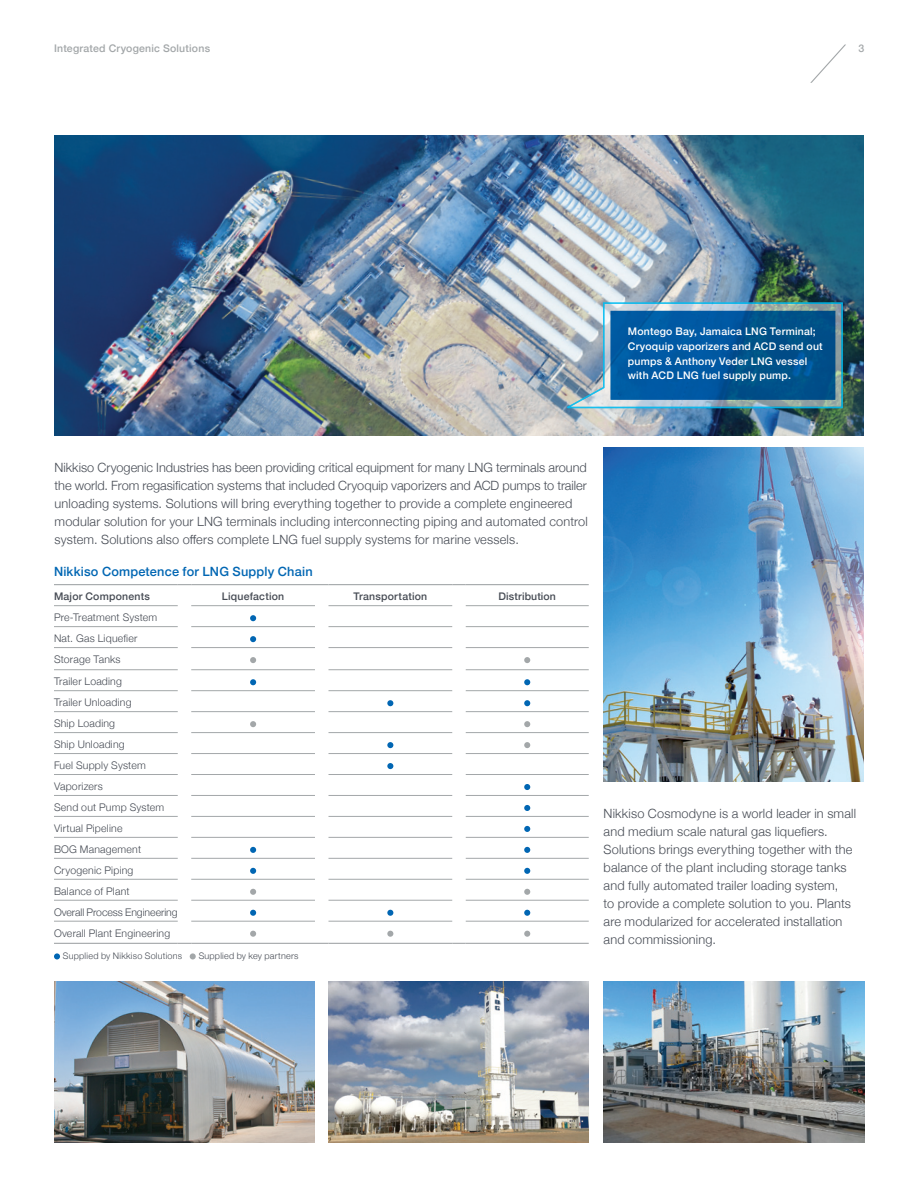
<style>
.page{position:relative;width:918px;height:1188px;background:#fff}
.page>*{position:absolute;margin:0;border:0;box-sizing:border-box;transform-origin:0 0}
.t1{font:300 12.75px/18px "Helvetica Neue";letter-spacing:.01em;color:#464b54}
.t2{font:500 12.75px "Helvetica Neue";letter-spacing:.015em;color:#0166b3}
.t3{font:300 10.5px/21px "Helvetica Neue";letter-spacing:.02em;color:#464b54}
.t4{font:500 10.5px/14.7px "Helvetica Neue";letter-spacing:.02em;color:#fff}
.t5{font:500 10.5px "Helvetica Neue";letter-spacing:.02em;color:#464b54}
.t6{font:500 10.5px "Helvetica Neue";letter-spacing:.02em;color:#a3a7a9}
.t7{font:300 9px "Helvetica Neue";letter-spacing:.025em;color:#464b54}
</style>
<div class="page">
<img style="left:54px;top:135px;width:810px;height:300px">
<img style="left:55px;top:982px;width:260px;height:161px">
<img style="left:604px;top:982px;width:261px;height:161px">
<img style="left:328px;top:982px;width:261px;height:161px">
<img style="left:604px;top:447px;width:260px;height:335px">
<hr style="left:54px;top:584px;width:124px;height:1px;background:#a3a7a9">
<svg style="left:178px;top:584px;width:13px;height:1px"></svg>
<hr style="left:191px;top:584px;width:124px;height:1px;background:#a3a7a9">
<svg style="left:315px;top:584px;width:13px;height:1px"></svg>
<hr style="left:328px;top:584px;width:124px;height:1px;background:#a3a7a9">
<svg style="left:452px;top:584px;width:14px;height:1px"></svg>
<hr style="left:466px;top:584px;width:123px;height:1px;background:#a3a7a9">
<hr style="left:54px;top:943px;width:124px;height:1px;background:#a3a7a9">
<svg style="left:178px;top:943px;width:13px;height:1px"></svg>
<hr style="left:191px;top:943px;width:124px;height:1px;background:#a3a7a9">
<svg style="left:315px;top:943px;width:13px;height:1px"></svg>
<hr style="left:328px;top:943px;width:124px;height:1px;background:#a3a7a9">
<svg style="left:452px;top:943px;width:14px;height:1px"></svg>
<hr style="left:466px;top:943px;width:123px;height:1px;background:#a3a7a9">
<hr style="left:54px;top:626px;width:124px;height:1px;background:#a3a7a9">
<hr style="left:191px;top:626px;width:124px;height:1px;background:#a3a7a9">
<hr style="left:328px;top:626px;width:124px;height:1px;background:#a3a7a9">
<hr style="left:466px;top:626px;width:123px;height:1px;background:#a3a7a9">
<hr style="left:54px;top:647px;width:124px;height:1px;background:#a3a7a9">
<hr style="left:191px;top:647px;width:124px;height:1px;background:#a3a7a9">
<hr style="left:328px;top:647px;width:124px;height:1px;background:#a3a7a9">
<hr style="left:466px;top:647px;width:123px;height:1px;background:#a3a7a9">
<hr style="left:54px;top:669px;width:124px;height:1px;background:#a3a7a9">
<hr style="left:191px;top:669px;width:124px;height:1px;background:#a3a7a9">
<hr style="left:328px;top:669px;width:124px;height:1px;background:#a3a7a9">
<hr style="left:466px;top:669px;width:123px;height:1px;background:#a3a7a9">
<hr style="left:54px;top:690px;width:124px;height:1px;background:#a3a7a9">
<hr style="left:191px;top:690px;width:124px;height:1px;background:#a3a7a9">
<hr style="left:328px;top:690px;width:124px;height:1px;background:#a3a7a9">
<hr style="left:466px;top:690px;width:123px;height:1px;background:#a3a7a9">
<hr style="left:54px;top:711px;width:124px;height:1px;background:#a3a7a9">
<hr style="left:191px;top:711px;width:124px;height:1px;background:#a3a7a9">
<hr style="left:328px;top:711px;width:124px;height:1px;background:#a3a7a9">
<hr style="left:466px;top:711px;width:123px;height:1px;background:#a3a7a9">
<hr style="left:54px;top:732px;width:124px;height:1px;background:#a3a7a9">
<hr style="left:191px;top:732px;width:124px;height:1px;background:#a3a7a9">
<hr style="left:328px;top:732px;width:124px;height:1px;background:#a3a7a9">
<hr style="left:466px;top:732px;width:123px;height:1px;background:#a3a7a9">
<hr style="left:54px;top:753px;width:124px;height:1px;background:#a3a7a9">
<hr style="left:191px;top:753px;width:124px;height:1px;background:#a3a7a9">
<hr style="left:328px;top:753px;width:124px;height:1px;background:#a3a7a9">
<hr style="left:466px;top:753px;width:123px;height:1px;background:#a3a7a9">
<hr style="left:54px;top:774px;width:124px;height:1px;background:#a3a7a9">
<hr style="left:191px;top:774px;width:124px;height:1px;background:#a3a7a9">
<hr style="left:328px;top:774px;width:124px;height:1px;background:#a3a7a9">
<hr style="left:466px;top:774px;width:123px;height:1px;background:#a3a7a9">
<hr style="left:54px;top:795px;width:124px;height:1px;background:#a3a7a9">
<hr style="left:191px;top:795px;width:124px;height:1px;background:#a3a7a9">
<hr style="left:328px;top:795px;width:124px;height:1px;background:#a3a7a9">
<hr style="left:466px;top:795px;width:123px;height:1px;background:#a3a7a9">
<hr style="left:54px;top:816px;width:124px;height:1px;background:#a3a7a9">
<hr style="left:191px;top:816px;width:124px;height:1px;background:#a3a7a9">
<hr style="left:328px;top:816px;width:124px;height:1px;background:#a3a7a9">
<hr style="left:466px;top:816px;width:123px;height:1px;background:#a3a7a9">
<hr style="left:54px;top:837px;width:124px;height:1px;background:#a3a7a9">
<hr style="left:191px;top:837px;width:124px;height:1px;background:#a3a7a9">
<hr style="left:328px;top:837px;width:124px;height:1px;background:#a3a7a9">
<hr style="left:466px;top:837px;width:123px;height:1px;background:#a3a7a9">
<hr style="left:54px;top:858px;width:124px;height:1px;background:#a3a7a9">
<hr style="left:191px;top:858px;width:124px;height:1px;background:#a3a7a9">
<hr style="left:328px;top:858px;width:124px;height:1px;background:#a3a7a9">
<hr style="left:466px;top:858px;width:123px;height:1px;background:#a3a7a9">
<hr style="left:54px;top:879px;width:124px;height:1px;background:#a3a7a9">
<hr style="left:191px;top:879px;width:124px;height:1px;background:#a3a7a9">
<hr style="left:328px;top:879px;width:124px;height:1px;background:#a3a7a9">
<hr style="left:466px;top:879px;width:123px;height:1px;background:#a3a7a9">
<hr style="left:54px;top:900px;width:124px;height:1px;background:#a3a7a9">
<hr style="left:191px;top:900px;width:124px;height:1px;background:#a3a7a9">
<hr style="left:328px;top:900px;width:124px;height:1px;background:#a3a7a9">
<hr style="left:466px;top:900px;width:123px;height:1px;background:#a3a7a9">
<hr style="left:54px;top:921px;width:124px;height:1px;background:#a3a7a9">
<hr style="left:191px;top:921px;width:124px;height:1px;background:#a3a7a9">
<hr style="left:328px;top:921px;width:124px;height:1px;background:#a3a7a9">
<hr style="left:466px;top:921px;width:123px;height:1px;background:#a3a7a9">
<hr style="left:54px;top:605px;width:124px;height:1px;background:#a3a7a9">
<hr style="left:191px;top:605px;width:124px;height:1px;background:#a3a7a9">
<hr style="left:328px;top:605px;width:124px;height:1px;background:#a3a7a9">
<hr style="left:466px;top:605px;width:123px;height:1px;background:#a3a7a9">
<svg style="left:250px;top:615px;width:6px;height:6px"></svg>
<svg style="left:250px;top:636px;width:6px;height:6px"></svg>
<svg style="left:250px;top:657px;width:6px;height:6px"></svg>
<svg style="left:524px;top:657px;width:6px;height:6px"></svg>
<svg style="left:250px;top:679px;width:6px;height:6px"></svg>
<svg style="left:524px;top:679px;width:6px;height:6px"></svg>
<svg style="left:387px;top:700px;width:6px;height:6px"></svg>
<svg style="left:524px;top:700px;width:6px;height:6px"></svg>
<svg style="left:250px;top:721px;width:6px;height:6px"></svg>
<svg style="left:524px;top:721px;width:6px;height:6px"></svg>
<svg style="left:387px;top:742px;width:6px;height:6px"></svg>
<svg style="left:524px;top:742px;width:6px;height:6px"></svg>
<svg style="left:387px;top:763px;width:6px;height:6px"></svg>
<svg style="left:524px;top:784px;width:6px;height:6px"></svg>
<svg style="left:524px;top:805px;width:6px;height:6px"></svg>
<svg style="left:524px;top:826px;width:6px;height:6px"></svg>
<svg style="left:250px;top:847px;width:6px;height:6px"></svg>
<svg style="left:524px;top:847px;width:6px;height:6px"></svg>
<svg style="left:250px;top:868px;width:6px;height:6px"></svg>
<svg style="left:524px;top:868px;width:6px;height:6px"></svg>
<svg style="left:250px;top:889px;width:6px;height:6px"></svg>
<svg style="left:524px;top:889px;width:6px;height:6px"></svg>
<svg style="left:250px;top:910px;width:6px;height:6px"></svg>
<svg style="left:387px;top:910px;width:6px;height:6px"></svg>
<svg style="left:524px;top:910px;width:6px;height:6px"></svg>
<svg style="left:250px;top:931px;width:6px;height:6px"></svg>
<svg style="left:387px;top:931px;width:6px;height:6px"></svg>
<svg style="left:524px;top:931px;width:6px;height:6px"></svg>
<svg style="left:54px;top:953px;width:6px;height:6px"></svg>
<svg style="left:190px;top:953px;width:6px;height:6px"></svg>
<svg style="left:566px;top:302px;width:278px;height:107px;background:#3276a6"></svg>
<svg style="left:810px;top:44px;width:36px;height:39px"></svg>
<p class="t6" style="left:54px;top:40px;width:158px">Integrated Cryogenic Solutions</p>
<p class="t6" style="left:859px;top:40px;width:7px">3</p>
<p class="t4" style="left:628px;top:323px;width:196px">Montego Bay, Jamaica LNG Terminal; Cryoquip vaporizers and ACD send out pumps &amp; Anthony Veder LNG vessel with ACD LNG fuel supply pump.</p>
<p class="t1" style="left:55px;top:458px;width:535px">Nikkiso Cryogenic Industries has been providing critical equipment for many LNG terminals around the world. From regasification systems that included Cryoquip vaporizers and ACD pumps to trailer unloading systems. Solutions will bring everything together to provide a complete engineered modular solution for your LNG terminals including interconnecting piping and automated control system. Solutions also offers complete LNG fuel supply systems for marine vessels.</p>
<p class="t2" style="left:54px;top:561px;width:260px">Nikkiso Competence for LNG Supply Chain</p>
<p class="t5" style="left:54px;top:588px;width:97px">Major Components</p>
<p class="t5" style="left:222px;top:588px;width:64px">Liquefaction</p>
<p class="t5" style="left:353px;top:588px;width:75px">Transportation</p>
<p class="t5" style="left:499px;top:588px;width:59px">Distribution</p>
<p class="t3" style="left:54px;top:606px;width:105px">Pre-Treatment System<br>Nat. Gas Liquefier<br>Storage Tanks</p>
<p class="t3" style="left:54px;top:670px;width:125px">Trailer Loading<br>Trailer Unloading<br>Ship Loading<br>Ship Unloading<br>Fuel Supply System<br>Vaporizers<br>Send out Pump System<br>Virtual Pipeline<br>BOG Management<br>Cryogenic Piping<br>Balance of Plant<br>Overall Process Engineering<br>Overall Plant Engineering</p>
<p class="t7" style="left:63px;top:949px;width:121px">Supplied by Nikkiso Solutions</p>
<p class="t7" style="left:199px;top:949px;width:101px">Supplied by key partners</p>
<p class="t1" style="left:604px;top:803px;width:254px">Nikkiso Cosmodyne is a world leader in small and medium scale natural gas liquefiers.<br>Solutions brings everything together with the balance of the plant including storage tanks and fully automated trailer loading system,<br>to provide a complete solution to you. Plants are modularized for accelerated installation and commissioning.</p>
</div>
